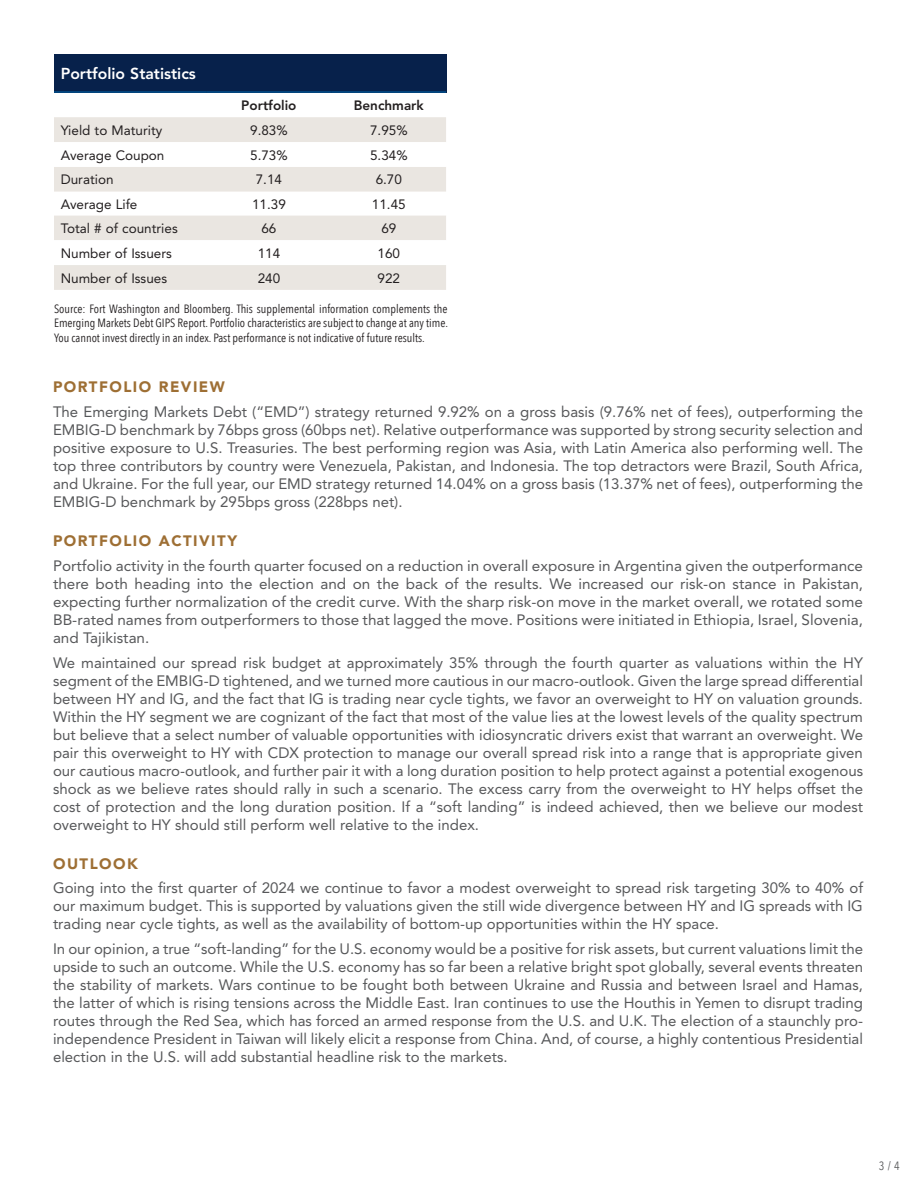
<style>
.page{position:relative;width:918px;height:1188px;background:#fff}
.page>*{position:absolute;margin:0;border:0;box-sizing:border-box;transform-origin:0 0}
.t1{font:800 15.75px "Avenir LT Std";color:#fff}
.t2{font:15px/18px "Avenir LT Std";color:#57585a;text-align:justify}
.t3{font:900 15px "Avenir LT Std";letter-spacing:.1em;color:#9e6f34}
.t4{font:13.5px "Avenir LT Std";color:#231f20}
.t5{font:800 13.5px "Avenir LT Std";color:#231f20}
.t6{font:12px/14.4px "Avenir Next Condensed";color:#231f20;text-align:justify}
.t7{font:12px "Avenir Next Condensed";color:#57585a}
</style>
<div class="page">
<div style="left:54px;top:54px;width:392px;height:38px;background:#07214b"></div>
<div style="left:54px;top:117px;width:392px;height:173px;background:#eae6e1"></div>
<svg style="left:54px;top:142px;width:392px;height:123px"></svg>
<hr style="left:54px;top:92px;width:152px;height:1px;background:#0068ae">
<hr style="left:206px;top:92px;width:126px;height:1px;background:#0068ae">
<hr style="left:332px;top:92px;width:114px;height:1px;background:#0068ae">
<p class="t1" style="left:61px;top:64px;width:137px">Portfolio Statistics</p>
<p class="t5" style="left:241px;top:97px;width:57px">Portfolio</p>
<p class="t5" style="left:354px;top:97px;width:71px">Benchmark</p>
<p class="t4" style="left:61px;top:122px;width:103px">Yield to Maturity</p>
<p class="t4" style="left:250px;top:122px;width:39px">9.83%</p>
<p class="t4" style="left:370px;top:122px;width:39px">7.95%</p>
<p class="t4" style="left:61px;top:147px;width:105px">Average Coupon</p>
<p class="t4" style="left:250px;top:147px;width:39px">5.73%</p>
<p class="t4" style="left:370px;top:147px;width:39px">5.34%</p>
<p class="t4" style="left:61px;top:172px;width:54px">Duration</p>
<p class="t4" style="left:256px;top:172px;width:28px">7.14</p>
<p class="t4" style="left:376px;top:172px;width:28px">6.70</p>
<p class="t4" style="left:61px;top:196px;width:78px">Average Life</p>
<p class="t4" style="left:252px;top:196px;width:35px">11.39</p>
<p class="t4" style="left:372px;top:196px;width:35px">11.45</p>
<p class="t4" style="left:61px;top:220px;width:118px">Total # of countries</p>
<p class="t4" style="left:261px;top:220px;width:17px">66</p>
<p class="t4" style="left:381px;top:220px;width:17px">69</p>
<p class="t4" style="left:61px;top:245px;width:113px">Number of Issuers</p>
<p class="t4" style="left:258px;top:245px;width:24px">114</p>
<p class="t4" style="left:378px;top:245px;width:24px">160</p>
<p class="t4" style="left:61px;top:270px;width:108px">Number of Issues</p>
<p class="t4" style="left:258px;top:270px;width:24px">240</p>
<p class="t4" style="left:378px;top:270px;width:24px">922</p>
<p class="t6" style="left:54px;top:301px;width:396px">Source: Fort Washington and Bloomberg. This supplemental information complements the Emerging Markets Debt GIPS Report. Portfolio characteristics are subject to change at any time.<br>You cannot invest directly in an index. Past performance is not indicative of future results.</p>
<p class="t3" style="left:53px;top:378px;width:173px">PORTFOLIO REVIEW</p>
<p class="t2" style="left:53px;top:403px;width:812px">The Emerging Markets Debt (“EMD”) strategy returned 9.92% on a gross basis (9.76% net of fees), outperforming the EMBIG-D benchmark by 76bps gross (60bps net). Relative outperformance was supported by strong security selection and positive exposure to U.S. Treasuries. The best performing region was Asia, with Latin America also performing well. The top three contributors by country were Venezuela, Pakistan, and Indonesia. The top detractors were Brazil, South Africa, and Ukraine. For the full year, our EMD strategy returned 14.04% on a gross basis (13.37% net of fees), outperforming the EMBIG-D benchmark by 295bps gross (228bps net).</p>
<p class="t3" style="left:53px;top:532px;width:186px">PORTFOLIO ACTIVITY</p>
<p class="t2" style="left:53px;top:557px;width:812px">Portfolio activity in the fourth quarter focused on a reduction in overall exposure in Argentina given the outperformance there both heading into the election and on the back of the results. We increased our risk-on stance in Pakistan, expecting further normalization of the credit curve. With the sharp risk-on move in the market overall, we rotated some BB-rated names from outperformers to those that lagged the move. Positions were initiated in Ethiopia, Israel, Slovenia, and Tajikistan.</p>
<p class="t2" style="left:53px;top:654px;width:812px">We maintained our spread risk budget at approximately 35% through the fourth quarter as valuations within the HY segment of the EMBIG-D tightened, and we turned more cautious in our macro-outlook. Given the large spread differential between HY and IG, and the fact that IG is trading near cycle tights, we favor an overweight to HY on valuation grounds.<br>Within the HY segment we are cognizant of the fact that most of the value lies at the lowest levels of the quality spectrum but believe that a select number of valuable opportunities with idiosyncratic drivers exist that warrant an overweight. We pair this overweight to HY with CDX protection to manage our overall spread risk into a range that is appropriate given our cautious macro-outlook, and further pair it with a long duration position to help protect against a potential exogenous shock as we believe rates should rally in such a scenario. The excess carry from the overweight to HY helps offset the cost of protection and the long duration position. If a “soft landing” is indeed achieved, then we believe our modest overweight to HY should still perform well relative to the index.</p>
<p class="t3" style="left:53px;top:854px;width:87px">OUTLOOK</p>
<p class="t2" style="left:53px;top:879px;width:812px">Going into the first quarter of 2024 we continue to favor a modest overweight to spread risk targeting 30% to 40% of our maximum budget. This is supported by valuations given the still wide divergence between HY and IG spreads with IG trading near cycle tights, as well as the availability of bottom-up opportunities within the HY space.</p>
<p class="t2" style="left:53px;top:940px;width:812px">In our opinion, a true “soft-landing” for the U.S. economy would be a positive for risk assets, but current valuations limit the upside to such an outcome. While the U.S. economy has so far been a relative bright spot globally, several events threaten the stability of markets. Wars continue to be fought both between Ukraine and Russia and between Israel and Hamas, the latter of which is rising tensions across the Middle East. Iran continues to use the Houthis in Yemen to disrupt trading routes through the Red Sea, which has forced an armed response from the U.S. and U.K. The election of a staunchly pro&shy;independence President in Taiwan will likely elicit a response from China. And, of course, a highly contentious Presidential election in the U.S. will add substantial headline risk to the markets.</p>
<p class="t7" style="left:879px;top:1156px;width:23px">3 / 4</p>
</div>
